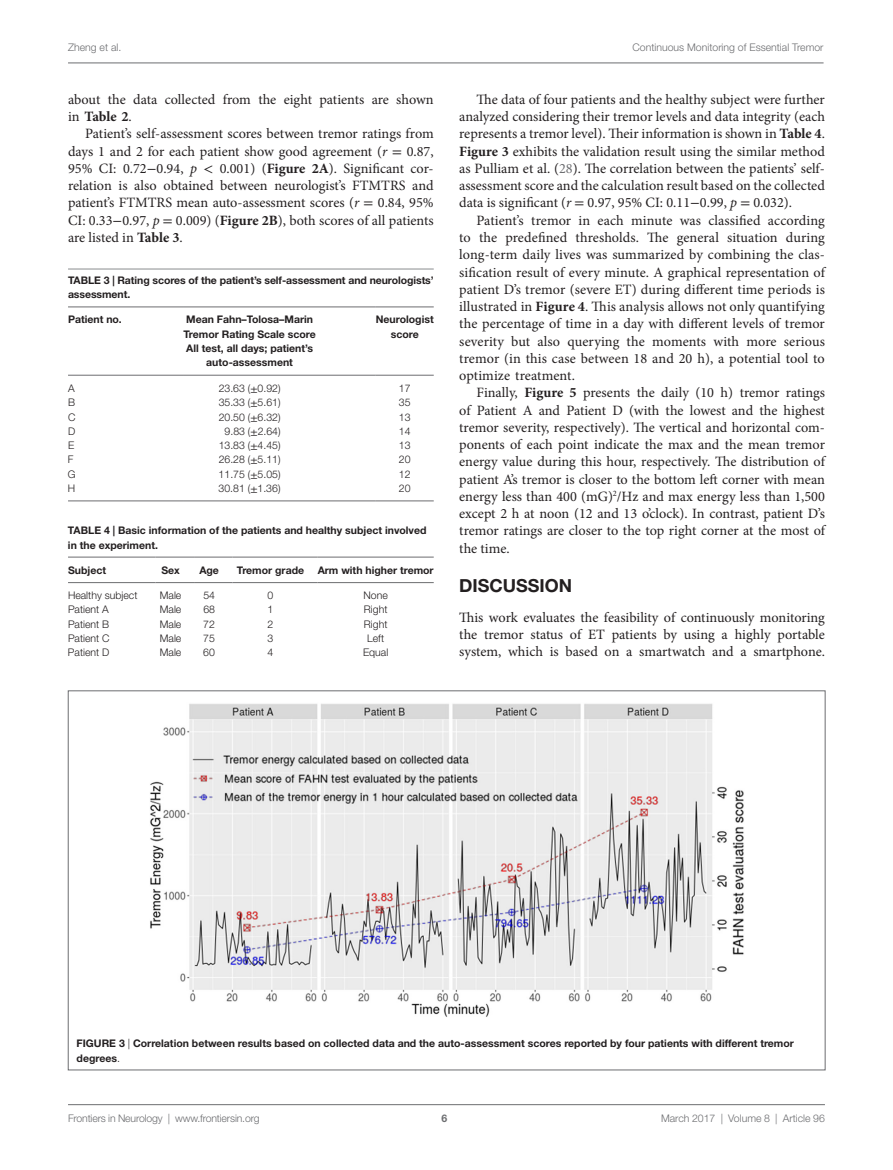
<style>
.page{position:relative;width:893px;height:1170px;background:#fff}
.page>*{position:absolute;margin:0;border:0;box-sizing:border-box;transform-origin:0 0}
.t1{font:700 18px "Helvetica Neue LT Std";color:#231f20}
.t2{font:14.25px/17.2px "Minion Pro";color:#231f20;text-align:justify}
.t3{font:700 10.5px/14.2px "Helvetica Neue LT Std";color:#231f20}
.t4{font:300 10.5px "Helvetica Neue LT Std";color:#231f20}
.t5{font:300 10.5px "Helvetica Neue LT Std";color:#6c6d70}
.t6{font:700 10.5px "Helvetica Neue LT Std";color:#6c6d70}
.s1{font-weight:700}
.s2{font-style:italic}
.s3{font-family:"STIX General"}
.s4{font-family:"STIX General";font-weight:400}
.s5{color:#6c6d70}
.s6{font-weight:300}
</style>
<div class="page">
<hr style="left:68px;top:269px;width:366px;height:1px;background:#8a8c8f">
<hr style="left:68px;top:306px;width:115px;height:1px;background:#6c6d70">
<hr style="left:68px;top:375px;width:115px;height:1px;background:#6c6d70">
<hr style="left:183px;top:306px;width:193px;height:1px;background:#6c6d70">
<hr style="left:376px;top:306px;width:58px;height:1px;background:#6c6d70">
<hr style="left:376px;top:375px;width:58px;height:1px;background:#6c6d70">
<hr style="left:183px;top:375px;width:193px;height:1px;background:#6c6d70">
<hr style="left:68px;top:500px;width:115px;height:1px;background:#6c6d70">
<hr style="left:183px;top:500px;width:193px;height:1px;background:#6c6d70">
<hr style="left:376px;top:500px;width:58px;height:1px;background:#6c6d70">
<hr style="left:68px;top:557px;width:87px;height:1px;background:#6c6d70">
<hr style="left:68px;top:582px;width:87px;height:1px;background:#6c6d70">
<hr style="left:155px;top:557px;width:40px;height:1px;background:#6c6d70">
<hr style="left:155px;top:582px;width:40px;height:1px;background:#6c6d70">
<hr style="left:195px;top:557px;width:37px;height:1px;background:#6c6d70">
<hr style="left:195px;top:582px;width:37px;height:1px;background:#6c6d70">
<hr style="left:232px;top:557px;width:86px;height:1px;background:#6c6d70">
<hr style="left:232px;top:582px;width:86px;height:1px;background:#6c6d70">
<hr style="left:318px;top:557px;width:116px;height:1px;background:#6c6d70">
<hr style="left:318px;top:582px;width:116px;height:1px;background:#6c6d70">
<hr style="left:68px;top:63px;width:756px;height:1px;background:#6c6d70">
<hr style="left:68px;top:1104px;width:757px;height:1px;background:#6c6d70">
<img style="left:150px;top:703px;width:594px;height:314px">
<p class="t5" style="left:68px;top:41px;width:55px">Zheng et al.</p>
<p class="t5" style="left:633px;top:41px;width:192px">Continuous Monitoring of Essential Tremor</p>
<p class="t2" style="left:68px;top:91px;width:367px">about the data collected from the eight patients are shown in <span class="s1">Table 2</span>.</p>
<p class="t2" style="left:68px;top:125px;width:367px;text-indent:17px">Patient’s self-assessment scores between tremor ratings from days 1 and 2 for each patient show good agreement (<span class="s2">r</span> <span class="s3">=</span> 0.87, 95% CI: 0.72<span class="s3">−</span>0.94, <span class="s2">p</span> <span class="s3">&lt;</span> 0.001) (<span class="s1">Figure 2A</span>). Significant cor&shy;relation is also obtained between neurologist’s FTMTRS and patient’s FTMTRS mean auto-assessment scores (<span class="s2">r</span> <span class="s3">=</span> 0.84, 95% CI: 0.33<span class="s3">−</span>0.97, <span class="s2">p</span> <span class="s3">=</span> 0.009) (<span class="s1">Figure 2B</span>), both scores of all patients are listed in <span class="s1">Table 3</span>.</p>
<p class="t3" style="left:68px;top:273px;width:367px">Table 3 | Rating scores of the patient’s self-assessment and neurologists’ assessment.</p>
<p class="t3" style="left:68px;top:312px;width:55px">Patient no.</p>
<p class="t3" style="left:183px;top:312px;width:134px;text-align:center">Mean Fahn–Tolosa–Marin<br>Tremor Rating Scale score<br>All test, all days; patient’s auto-assessment</p>
<p class="t3" style="left:376px;top:312px;width:59px;text-align:center">Neurologist score</p>
<p class="t4" style="left:68px;top:381px;width:8px">A</p>
<p class="t4" style="left:219px;top:382px;width:63px">23.63 (<span class="s4">±</span>0.92)</p>
<p class="t4" style="left:399px;top:381px;width:13px">17</p>
<p class="t4" style="left:68px;top:396px;width:9px">B</p>
<p class="t4" style="left:219px;top:396px;width:63px">35.33 (<span class="s4">±</span>5.61)</p>
<p class="t4" style="left:399px;top:396px;width:13px">35</p>
<p class="t4" style="left:68px;top:410px;width:9px">C</p>
<p class="t4" style="left:219px;top:410px;width:63px">20.50 (<span class="s4">±</span>6.32)</p>
<p class="t4" style="left:399px;top:410px;width:13px">13</p>
<p class="t4" style="left:68px;top:424px;width:9px">D</p>
<p class="t4" style="left:225px;top:424px;width:58px">9.83 (<span class="s4">±</span>2.64)</p>
<p class="t4" style="left:399px;top:424px;width:13px">14</p>
<p class="t4" style="left:68px;top:439px;width:8px">E</p>
<p class="t4" style="left:219px;top:439px;width:63px">13.83 (<span class="s4">±</span>4.45)</p>
<p class="t4" style="left:399px;top:439px;width:13px">13</p>
<p class="t4" style="left:68px;top:453px;width:7px">F</p>
<p class="t4" style="left:219px;top:453px;width:63px">26.28 (<span class="s4">±</span>5.11)</p>
<p class="t4" style="left:399px;top:453px;width:13px">20</p>
<p class="t4" style="left:68px;top:467px;width:9px">G</p>
<p class="t4" style="left:219px;top:467px;width:63px">11.75 (<span class="s4">±</span>5.05)</p>
<p class="t4" style="left:399px;top:467px;width:13px">12</p>
<p class="t4" style="left:68px;top:481px;width:9px">H</p>
<p class="t4" style="left:219px;top:481px;width:63px">30.81 (<span class="s4">±</span>1.36)</p>
<p class="t4" style="left:399px;top:481px;width:13px">20</p>
<p class="t3" style="left:68px;top:523px;width:360px">Table 4 | Basic information of the patients and healthy subject involved in the experiment.</p>
<p class="t3" style="left:68px;top:562px;width:40px">Subject</p>
<p class="t3" style="left:161px;top:562px;width:20px">Sex</p>
<p class="t3" style="left:199px;top:562px;width:21px">Age</p>
<p class="t3" style="left:237px;top:562px;width:69px">Tremor grade</p>
<p class="t3" style="left:318px;top:562px;width:118px">Arm with higher tremor</p>
<p class="t4" style="left:68px;top:589px;width:71px">Healthy subject</p>
<p class="t4" style="left:160px;top:589px;width:23px">Male</p>
<p class="t4" style="left:203px;top:589px;width:13px">54</p>
<p class="t4" style="left:268px;top:589px;width:7px">0</p>
<p class="t4" style="left:364px;top:589px;width:26px">None</p>
<p class="t4" style="left:68px;top:603px;width:42px">Patient A</p>
<p class="t4" style="left:160px;top:603px;width:23px">Male</p>
<p class="t4" style="left:203px;top:603px;width:13px">68</p>
<p class="t4" style="left:268px;top:603px;width:7px">1</p>
<p class="t4" style="left:364px;top:603px;width:25px">Right</p>
<p class="t4" style="left:68px;top:617px;width:43px">Patient B</p>
<p class="t4" style="left:160px;top:617px;width:23px">Male</p>
<p class="t4" style="left:203px;top:617px;width:13px">72</p>
<p class="t4" style="left:268px;top:617px;width:7px">2</p>
<p class="t4" style="left:364px;top:617px;width:25px">Right</p>
<p class="t4" style="left:68px;top:631px;width:43px">Patient C</p>
<p class="t4" style="left:160px;top:631px;width:23px">Male</p>
<p class="t4" style="left:203px;top:631px;width:13px">75</p>
<p class="t4" style="left:268px;top:631px;width:7px">3</p>
<p class="t4" style="left:367px;top:631px;width:18px">Left</p>
<p class="t4" style="left:68px;top:646px;width:43px">Patient D</p>
<p class="t4" style="left:160px;top:646px;width:23px">Male</p>
<p class="t4" style="left:203px;top:646px;width:13px">60</p>
<p class="t4" style="left:268px;top:646px;width:7px">4</p>
<p class="t4" style="left:363px;top:646px;width:27px">Equal</p>
<p class="t2" style="left:459px;top:91px;width:367px;text-indent:17px">The data of four patients and the healthy subject were further analyzed considering their tremor levels and data integrity (each represents a tremor level). Their information is shown in <span class="s1">Table 4</span>.<br><span class="s1">Figure 3</span> exhibits the validation result using the similar method as Pulliam et al. (<span class="s5">28</span>). The correlation between the patients’ self&shy;assessment score and the calculation result based on the collected data is significant (<span class="s2">r</span> <span class="s3">=</span> 0.97, 95% CI: 0.11<span class="s3">−</span>0.99, <span class="s2">p</span> <span class="s3">=</span> 0.032).</p>
<p class="t2" style="left:459px;top:212px;width:367px;text-indent:17px">Patient’s tremor in each minute was classified according to the predefined thresholds. The general situation during long-term daily lives was summarized by combining the clas&shy;sification result of every minute. A graphical representation of patient D’s tremor (severe ET) during different time periods is illustrated in <span class="s1">Figure 4</span>. This analysis allows not only quantifying the percentage of time in a day with different levels of tremor severity but also querying the moments with more serious tremor (in this case between 18 and 20 h), a potential tool to optimize treatment.</p>
<p class="t2" style="left:459px;top:384px;width:367px;text-indent:17px">Finally, <span class="s1">Figure 5</span> presents the daily (10 h) tremor ratings of Patient A and Patient D (with the lowest and the highest tremor severity, respectively). The vertical and horizontal com&shy;ponents of each point indicate the max and the mean tremor energy value during this hour, respectively. The distribution of patient A’s tremor is closer to the bottom left corner with mean energy less than 400 (mG)<sup>2</sup>/Hz and max energy less than 1,500 except 2 h at noon (12 and 13 o’clock). In contrast, patient D’s tremor ratings are closer to the top right corner at the most of the time.</p>
<p class="t1" style="left:459px;top:574px;width:112px">DISCUSSION</p>
<p class="t2" style="left:459px;top:608px;width:367px">This work evaluates the feasibility of continuously monitoring the tremor status of ET patients by using a highly portable system, which is based on a smartwatch and a smartphone.</p>
<p class="t3" style="left:77px;top:1036px;width:719px">Figure 3 <span class="s6">|</span> Correlation between results based on collected data and the auto-assessment scores reported by four patients with different tremor degrees<span class="s6">.</span></p>
<p class="t5" style="left:68px;top:1111px;width:193px">Frontiers in Neurology | www.frontiersin.org</p>
<p class="t5" style="left:661px;top:1111px;width:165px">March 2017 | Volume 8 | Article 96</p>
<p class="t6" style="left:441px;top:1111px;width:7px">6</p>
</div>
